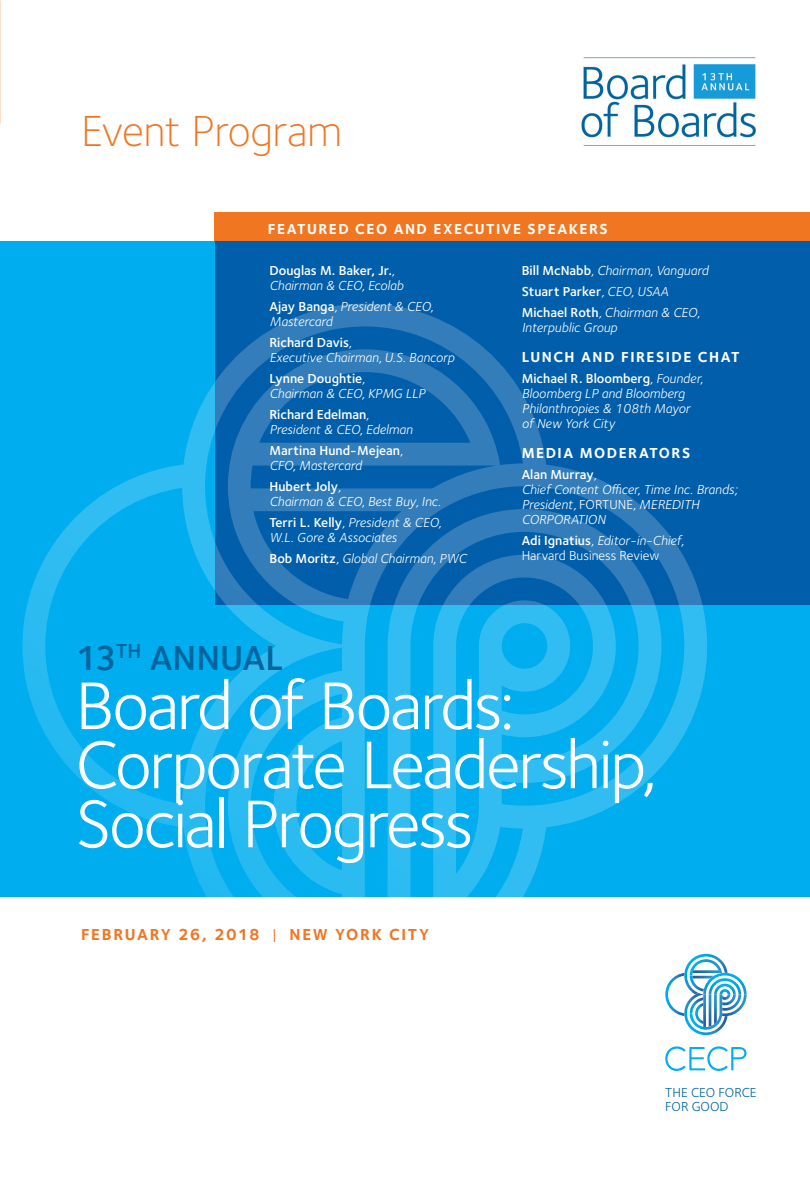
<style>
.page{position:relative;width:810px;height:1188px;background:#fff}
.page>*{position:absolute;margin:0;border:0;box-sizing:border-box;transform-origin:0 0}
.t1{font:69.75px/59.1px "Foundry Sterling";letter-spacing:-.035em;color:#fff}
.Page_Head_Blue_GG{font:300 45px "Foundry Sterling";letter-spacing:-.015em;color:#f07622}
.t2{font:600 36px "Foundry Sterling";color:#00659e}
.t3{font:700 16.5px "Foundry Sterling";letter-spacing:.1em;color:#f07622}
.t4{font:700 15px "Foundry Sterling";letter-spacing:.1em;color:#fff}
.t5{font:italic 13.5px/15px "Foundry Sterling";color:#fff}
.t6{font:600 13.5px/15px "Foundry Sterling";color:#fff}
.t7{font:13.5px/15px "Foundry Sterling";color:#fff}
.t8{font:13.5px/13.5px "Foundry Sterling";color:#00659e}
.s1{font-weight:600;font-style:normal}
.s2{font-weight:400;font-style:italic}
.s3{font-style:normal}
.s4{font-weight:600}
.s5{font-style:italic}
.s6{font-weight:400}
</style>
<div class="page">
<div style="left:0;top:241px;width:810px;height:655px;background:#00aeef"></div>
<svg style="left:665px;top:1046px;width:82px;height:25px"></svg>
<svg style="left:665px;top:954px;width:82px;height:81px"></svg>
<div style="left:215px;top:241px;width:595px;height:364px;background:#005eaa"></div>
<img style="left:581px;top:57px;width:175px;height:89px">
<svg style="left:22px;top:304px;width:685px;height:684px"></svg>
<div style="left:215px;top:213px;width:595px;height:28px;background:#f07622"></div>
<p class="Page_Head_Blue_GG" style="left:81px;top:105px;width:263px">Event Program</p>
<p class="t4" style="left:268px;top:220px;width:341px">FEATURED CEO AND EXECUTIVE SPEAKERS</p>
<p class="t5" style="left:269px;top:263px;width:136px"><span class="s1">Douglas M. Baker, Jr.</span>,<br>Chairman &amp; CEO, Ecolab</p>
<p class="t5" style="left:269px;top:299px;width:165px"><span class="s1">Ajay Banga</span>, President &amp; CEO,<br>Mastercard</p>
<p class="t5" style="left:269px;top:335px;width:187px"><span class="s1">Richard Davis</span>,<br>Executive Chairman, U.S. Bancorp</p>
<p class="t5" style="left:269px;top:371px;width:158px"><span class="s1">Lynne Doughtie</span>,<br>Chairman &amp; CEO, KPMG LLP</p>
<p class="t5" style="left:269px;top:407px;width:145px"><span class="s1">Richard Edelman</span>,<br>President &amp; CEO, Edelman</p>
<p class="t6" style="left:269px;top:444px;width:135px">Martina Hund-Mejean<span class="s2">,<br>CFO, Mastercard</span></p>
<p class="t5" style="left:269px;top:479px;width:173px"><span class="s1">Hubert Joly</span>,<br>Chairman &amp; CEO, Best Buy, Inc.</p>
<p class="t5" style="left:269px;top:515px;width:173px"><span class="s1">Terri L. Kelly</span>, President &amp; CEO,<br>W.L. Gore &amp; Associates</p>
<p class="t5" style="left:269px;top:551px;width:198px"><span class="s1">Bob Moritz</span>, Global Chairman, PWC</p>
<p class="t2" style="left:76px;top:636px;width:209px">13<sup>TH</sup> ANNUAL</p>
<p class="t5" style="left:522px;top:263px;width:188px"><span class="s1">Bill McNabb</span>, Chairman, Vanguard</p>
<p class="t6" style="left:522px;top:285px;width:148px">Stuart Parker<span class="s2">, CEO, USAA</span></p>
<p class="t5" style="left:522px;top:305px;width:179px"><span class="s1">Michael Roth</span>, Chairman &amp; CEO,<br>Interpublic Group</p>
<p class="t4" style="left:522px;top:348px;width:219px">LUNCH AND FIRESIDE CHAT</p>
<p class="t5" style="left:522px;top:371px;width:183px"><span class="s1">Michael R. Bloomberg</span>, Founder,<br>Bloomberg LP and Bloomberg<br>Philanthropies &amp; 108th Mayor of New York City</p>
<p class="t4" style="left:522px;top:444px;width:170px">MEDIA MODERATORS</p>
<p class="t5" style="left:522px;top:467px;width:217px"><span class="s1">Alan Murray</span>,<br>Chief Content Officer, Time Inc. Brands;<br>President, <span class="s3">FORTUNE</span>, MEREDITH<br>CORPORATION</p>
<p class="t7" style="left:522px;top:534px;width:163px"><span class="s4">Adi Ignatius</span><span class="s5">, Editor-in-Chief,<br></span>Harvard Business Review</p>
<p class="t1" style="left:76px;top:677px;width:583px">Board of Boards:<br>Corporate Leadership,<br>Social Progress</p>
<p class="t3" style="left:81px;top:924px;width:350px">FEBRUARY 26, 2018 <span class="s6">|</span> NEW YORK CITY</p>
<p class="t8" style="left:665px;top:1086px;width:93px">THE CEO FORCE<br>FOR GOOD</p>
</div>
